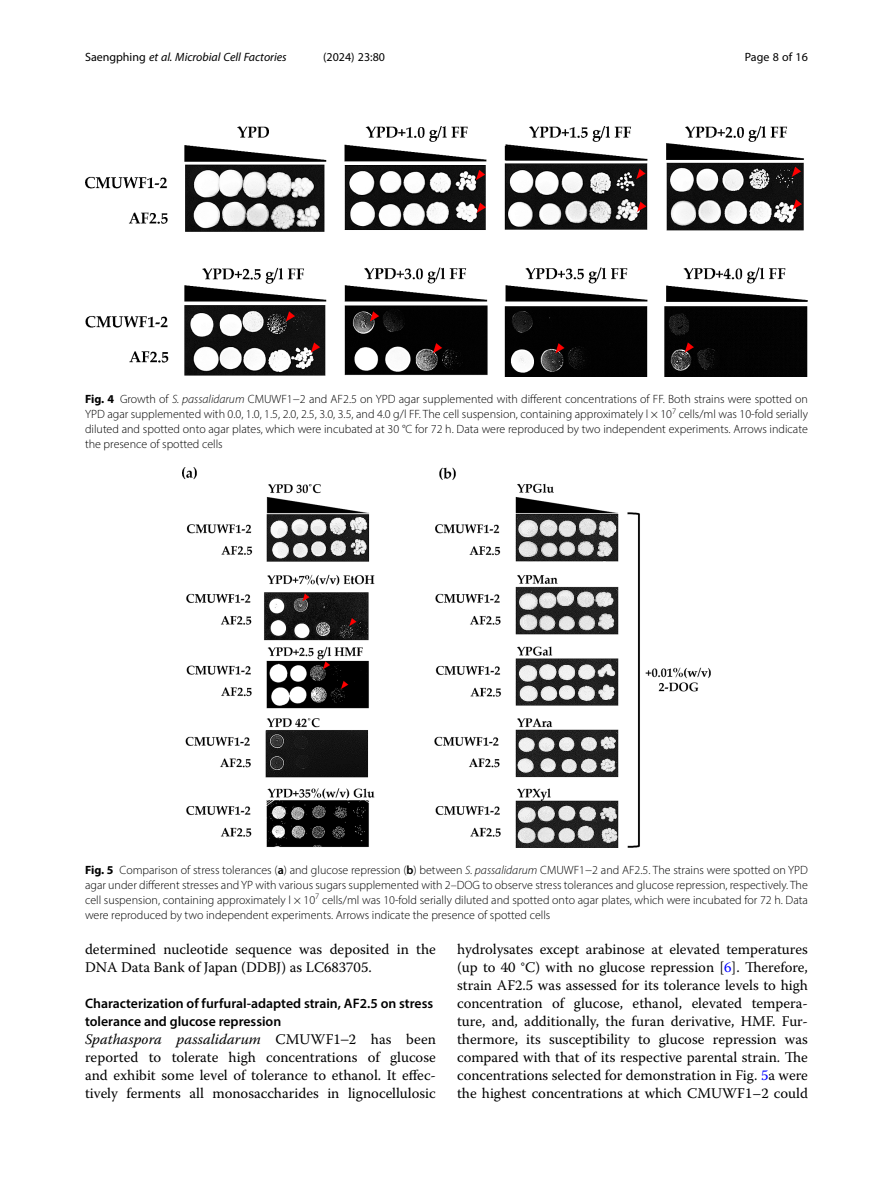
<style>
.page{position:relative;width:893px;height:1191px;background:#fff}
.page>*{position:absolute;margin:0;border:0;box-sizing:border-box;transform-origin:0 0}
.Body_Text{font:14.7px/18px "Warnock Pro";color:#000;text-align:justify}
.Body_Text_Indent{font:14.7px/18px "Warnock Pro";color:#000}
.Head_2{font:600 13.8px/18px "Myriad Pro";color:#000}
.Figure_Caption{font:300 12px/15px "Myriad Pro";color:#000;text-align:justify}
.t1{font:italic 12px "Myriad Pro";color:#000}
.t2{font:12px "Myriad Pro";color:#000}
.s1{font-style:normal}
.s2{font-weight:700}
.s3{font-style:italic}
.s4{font-weight:600}
.s5{color:#00f}
</style>
<div class="page">
<img style="left:183px;top:468px;width:527px;height:379px">
<img style="left:85px;top:126px;width:723px;height:250px">
<p class="t1" style="left:85px;top:50px;width:203px"><span class="s1">Saengphing</span> et al. Microbial Cell Factories</p>
<p class="t2" style="left:323px;top:50px;width:63px">(2024) 23:80</p>
<p class="t2" style="left:745px;top:50px;width:65px">Page 8 of 16</p>
<p class="Figure_Caption" style="left:85px;top:392px;width:724px"><span class="s2">Fig. 4</span> Growth of <span class="s3">S. passalidarum</span> CMUWF1−2 and AF2.5 on YPD agar supplemented with different concentrations of FF. Both strains were spotted on YPD agar supplemented with 0.0, 1.0, 1.5, 2.0, 2.5, 3.0, 3.5, and 4.0 g/l FF. The cell suspension, containing approximately l × 10<sup>7</sup> cells/ml was 10-fold serially diluted and spotted onto agar plates, which were incubated at 30 °C for 72 h. Data were reproduced by two independent experiments. Arrows indicate the presence of spotted cells</p>
<p class="Figure_Caption" style="left:85px;top:862px;width:724px"><span class="s2">Fig. 5</span> Comparison of stress tolerances (<span class="s4">a</span>) and glucose repression (<span class="s4">b</span>) between <span class="s3">S. passalidarum</span> CMUWF1−2 and AF2.5. The strains were spotted on YPD agar under different stresses and YP with various sugars supplemented with 2–DOG to observe stress tolerances and glucose repression, respectively. The cell suspension, containing approximately l × 10<sup>7</sup> cells/ml was 10-fold serially diluted and spotted onto agar plates, which were incubated for 72 h. Data were reproduced by two independent experiments. Arrows indicate the presence of spotted cells</p>
<p class="Body_Text_Indent" style="left:85px;top:940px;width:352px">determined nucleotide sequence was deposited in the<br>DNA Data Bank of Japan (DDBJ) as LC683705.</p>
<p class="Head_2" style="left:85px;top:994px;width:350px">Characterization of furfural-adapted strain, AF2.5 on stress tolerance and glucose repression</p>
<p class="Body_Text" style="left:85px;top:1030px;width:352px"><span class="s3">Spathaspora passalidarum</span> CMUWF1−2 has been reported to tolerate high concentrations of glucose and exhibit some level of tolerance to ethanol. It effec&shy;tively ferments all monosaccharides in lignocellulosic</p>
<p class="Body_Text" style="left:457px;top:940px;width:352px">hydrolysates except arabinose at elevated temperatures (up to 40 °C) with no glucose repression [<span class="s5">6</span>]. Therefore, strain AF2.5 was assessed for its tolerance levels to high concentration of glucose, ethanol, elevated tempera&shy;ture, and, additionally, the furan derivative, HMF. Fur&shy;thermore, its susceptibility to glucose repression was compared with that of its respective parental strain. The concentrations selected for demonstration in Fig. <span class="s5">5</span>a were the highest concentrations at which CMUWF1–2 could</p>
</div>
